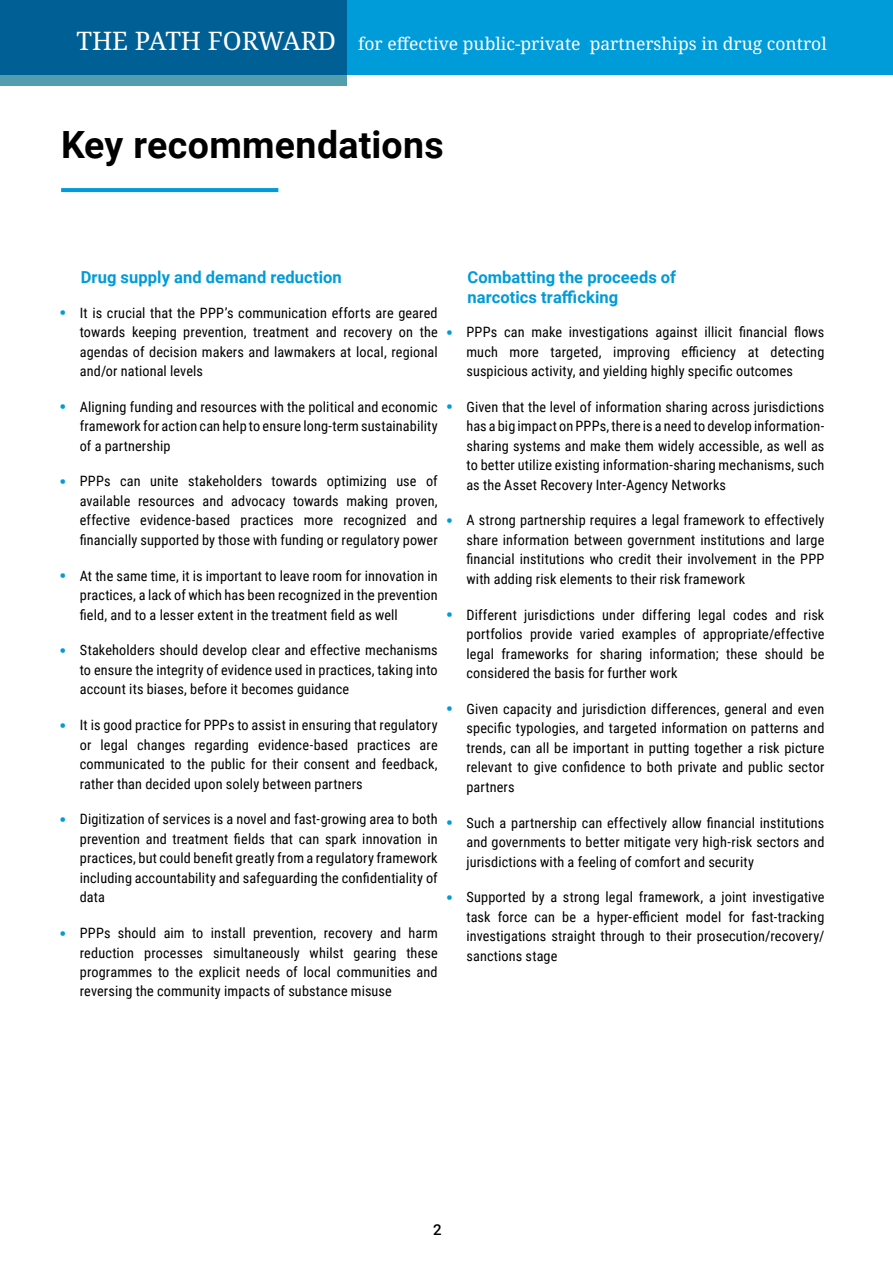
<style>
.page{position:relative;width:893px;height:1263px;background:#fff}
.page>*{position:absolute;margin:0;border:0;box-sizing:border-box;transform-origin:0 0}
.t1{font:700 37.5px "Roboto";letter-spacing:.005em;color:#000}
.t2{font:17.55px "Noto Serif";color:#fff}
.t3{font:700 16.5px/19.5px "Roboto";letter-spacing:.005em;color:#009bd9}
.t4{font:500 15px "Roboto";color:#000}
.t5{font:14.25px/19.5px "Roboto Condensed";letter-spacing:.01em;color:#000;text-align:justify}
.s1{font-size:25.5px}
.s2{font-family:"Roboto";font-weight:900;font-size:18px;color:#009bd9}
</style>
<div class="page">
<div style="left:0;top:0;width:893px;height:75px;background:#009bd9"></div>
<svg style="left:0;top:0;width:346px;height:86px;background:#0a6797"></svg>
<svg style="left:61px;top:188px;width:217px;height:4px"></svg>
<p class="t2" style="left:76px;top:32px;width:752px"><span class="s1">THE PATH FORWARD</span> for effective public-private partnerships in drug control</p>
<h1 class="t1" style="left:61px;top:118px;width:384px">Key recommendations</h1>
<p class="t3" style="left:81px;top:267px;width:262px">Drug supply and demand reduction</p>
<p class="t5" style="left:80px;top:302px;width:359px;text-indent:-20px"><span class="s2">•</span> It is crucial that the PPP’s communication efforts are geared towards keeping prevention, treatment and recovery on the agendas of decision makers and lawmakers at local, regional and/or national levels</p>
<p class="t5" style="left:80px;top:396px;width:359px;text-indent:-20px"><span class="s2">•</span> Aligning funding and resources with the political and economic framework for action can help to ensure long-term sustainability of a partnership</p>
<p class="t5" style="left:80px;top:471px;width:359px;text-indent:-20px"><span class="s2">•</span> PPPs can unite stakeholders towards optimizing use of available resources and advocacy towards making proven, effective evidence-based practices more recognized and financially supported by those with funding or regulatory power</p>
<p class="t5" style="left:80px;top:565px;width:359px;text-indent:-20px"><span class="s2">•</span> At the same time, it is important to leave room for innovation in practices, a lack of which has been recognized in the prevention field, and to a lesser extent in the treatment field as well</p>
<p class="t5" style="left:80px;top:640px;width:359px;text-indent:-20px"><span class="s2">•</span> Stakeholders should develop clear and effective mechanisms to ensure the integrity of evidence used in practices, taking into account its biases, before it becomes guidance</p>
<p class="t5" style="left:80px;top:715px;width:359px;text-indent:-20px"><span class="s2">•</span> It is good practice for PPPs to assist in ensuring that regulatory or legal changes regarding evidence-based practices are communicated to the public for their consent and feedback, rather than decided upon solely between partners</p>
<p class="t5" style="left:80px;top:809px;width:359px;text-indent:-20px"><span class="s2">•</span> Digitization of services is a novel and fast-growing area to both prevention and treatment fields that can spark innovation in practices, but could benefit greatly from a regulatory framework including accountability and safeguarding the confidentiality of data</p>
<p class="t5" style="left:80px;top:923px;width:359px;text-indent:-20px"><span class="s2">•</span> PPPs should aim to install prevention, recovery and harm reduction processes simultaneously whilst gearing these programmes to the explicit needs of local communities and reversing the community impacts of substance misuse</p>
<p class="t3" style="left:467px;top:267px;width:210px">Combatting the proceeds of narcotics trafficking</p>
<p class="t5" style="left:466px;top:322px;width:359px;text-indent:-20px"><span class="s2">•</span> PPPs can make investigations against illicit financial flows much more targeted, improving efficiency at detecting suspicious activity, and yielding highly specific outcomes</p>
<p class="t5" style="left:466px;top:396px;width:359px;text-indent:-20px"><span class="s2">•</span> Given that the level of information sharing across jurisdictions has a big impact on PPPs, there is a need to develop information&shy;sharing systems and make them widely accessible, as well as to better utilize existing information-sharing mechanisms, such as the Asset Recovery Inter-Agency Networks</p>
<p class="t5" style="left:466px;top:510px;width:359px;text-indent:-20px"><span class="s2">•</span> A strong partnership requires a legal framework to effectively share information between government institutions and large financial institutions who credit their involvement in the PPP with adding risk elements to their risk framework</p>
<p class="t5" style="left:466px;top:604px;width:359px;text-indent:-20px"><span class="s2">•</span> Different jurisdictions under differing legal codes and risk portfolios provide varied examples of appropriate/effective legal frameworks for sharing information; these should be considered the basis for further work</p>
<p class="t5" style="left:466px;top:698px;width:359px;text-indent:-20px"><span class="s2">•</span> Given capacity and jurisdiction differences, general and even specific typologies, and targeted information on patterns and trends, can all be important in putting together a risk picture relevant to give confidence to both private and public sector partners</p>
<p class="t5" style="left:466px;top:812px;width:359px;text-indent:-20px"><span class="s2">•</span> Such a partnership can effectively allow financial institutions and governments to better mitigate very high-risk sectors and jurisdictions with a feeling of comfort and security</p>
<p class="t5" style="left:466px;top:887px;width:359px;text-indent:-20px"><span class="s2">•</span> Supported by a strong legal framework, a joint investigative task force can be a hyper-efficient model for fast-tracking investigations straight through to their prosecution/recovery/ sanctions stage</p>
<p class="t4" style="left:433px;top:1219px;width:10px">2</p>
</div>
